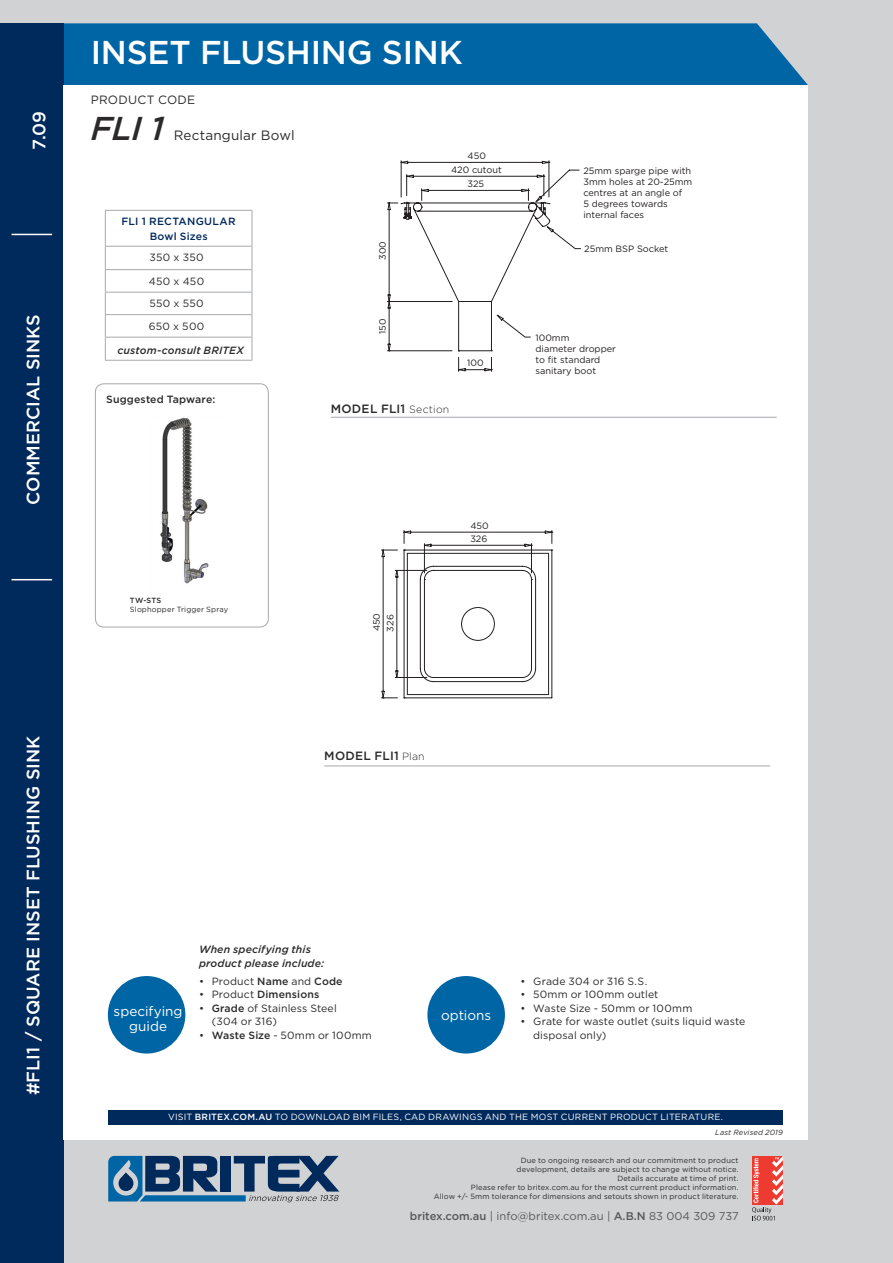
<style>
.page{position:relative;width:893px;height:1263px;background:#d1d2d4}
.page>*{position:absolute;margin:0;border:0;box-sizing:border-box;transform-origin:0 0}
.HEADING_RA{font:500 33px "Gotham";letter-spacing:-.01em;color:#fff}
.HEADING{font:italic 500 33px "Gotham";color:#2b292a}
.banner_text{font:500 18px "Gotham";color:#fff}
.t1{font:13.5px/15px "Gotham";color:#fff;text-align:center}
.HEADING-2{font:13.5px "Gotham";letter-spacing:.01em;color:#2b292a}
.DRAWING_TITLE{font:500 12px "Gotham";letter-spacing:.025em;color:#2b292a}
.BODY_COPY{font:12px "Gotham";letter-spacing:.025em;color:#2b292a}
.t2{font:11.25px "Gotham";color:#57585a}
.BODY_COPY-2{font:10.5px/13.5px "Gotham";letter-spacing:.015em;color:#2b292a}
.notation{font:italic 500 10.5px/13.5px "Gotham";letter-spacing:.015em;color:#2b292a}
.DRAWING_TITLE-2{font:500 10.5px "Gotham";letter-spacing:.015em;color:#2b292a}
.BODY_COPY-3{font:500 10.5px/15px "Gotham";letter-spacing:.02em;color:#00295c;text-align:center}
.t3{font:9.15px/11.1px "Gotham";color:#231f20}
.t4{font:9px "Gotham";letter-spacing:.02em;color:#fff}
.disclaimer{font:7.5px/9px "Gotham";letter-spacing:.015em;color:#2b292a;text-align:right}
.code{font:italic 7.5px "Gotham";letter-spacing:.015em;color:#2b292a}
.disclaimer-2{font:500 7.5px "Gotham";color:#2b292a}
.s1{font-weight:300;font-size:10.5px}
.s2{font-weight:500}
.s3{font-weight:400}
</style>
<div class="page">
<div style="left:64px;top:23px;width:744px;height:62px;background:#0065a4"></div>
<div style="left:0;top:23px;width:64px;height:1240px;background:#00295c"></div>
<div style="left:64px;top:85px;width:744px;height:1054px;background:#fff"></div>
<div style="left:108px;top:976px;width:77px;height:77px;background:#0065a4;border-radius:50%"></div>
<div style="left:427px;top:976px;width:78px;height:77px;background:#0065a4;border-radius:50%"></div>
<div style="left:108px;top:1110px;width:675px;height:14px;background:#00295c"></div>
<hr style="left:12px;top:579px;width:40px;height:1px;background:#fff">
<hr style="left:12px;top:234px;width:40px;height:1px;background:#fff">
<svg style="left:752px;top:1156px;width:31px;height:64px"></svg>
<svg style="left:108px;top:1156px;width:231px;height:46px"></svg>
<svg style="left:458px;top:357px;width:34px;height:15px"></svg>
<svg style="left:387px;top:160px;width:194px;height:191px"></svg>
<svg style="left:381px;top:530px;width:173px;height:169px"></svg>
<hr style="left:407px;top:553px;width:1px;height:141px;background:#231f20">
<hr style="left:548px;top:553px;width:1px;height:141px;background:#231f20">
<hr style="left:407px;top:553px;width:142px;height:1px;background:#231f20">
<hr style="left:407px;top:694px;width:142px;height:1px;background:#231f20">
<hr style="left:331px;top:417px;width:446px;height:1px;background:#a8a9ad">
<hr style="left:324px;top:765px;width:446px;height:1px;background:#a8a9ad">
<hr style="left:105px;top:210px;width:147px;height:1px;background:#a8a9ad">
<hr style="left:105px;top:211px;width:1px;height:35px;background:#a8a9ad">
<hr style="left:252px;top:211px;width:1px;height:35px;background:#a8a9ad">
<hr style="left:105px;top:246px;width:147px;height:1px;background:#a8a9ad">
<hr style="left:105px;top:269px;width:147px;height:1px;background:#a8a9ad">
<hr style="left:105px;top:292px;width:147px;height:1px;background:#a8a9ad">
<hr style="left:105px;top:314px;width:147px;height:1px;background:#a8a9ad">
<hr style="left:105px;top:337px;width:147px;height:1px;background:#a8a9ad">
<svg style="left:105px;top:247px;width:1px;height:113px"></svg>
<svg style="left:252px;top:247px;width:1px;height:113px"></svg>
<hr style="left:105px;top:360px;width:147px;height:1px;background:#a8a9ad">
<div style="left:95px;top:383px;width:174px;height:244px;border:1px solid #a8a9ad;border-radius:9px"></div>
<img style="left:160px;top:417px;width:49px;height:167px">
<p class="banner_text" style="left:29px;top:149px;width:40px;rotate:-90deg">7.09</p>
<h2 class="banner_text" style="left:23px;top:505px;width:192px;rotate:-90deg">COMMERCIAL SINKS</h2>
<p class="banner_text" style="left:23px;top:1095px;width:361px;rotate:-90deg">#FLI1 / SQUARE INSET FLUSHING SINK</p>
<p class="HEADING_RA" style="left:91px;top:34px;width:374px">INSET FLUSHING SINK</p>
<p class="BODY_COPY" style="left:91px;top:93px;width:106px">PRODUCT CODE</p>
<p class="HEADING" style="left:91px;top:109px;width:75px">FLI 1</p>
<p class="HEADING-2" style="left:174px;top:127px;width:122px">Rectangular Bowl</p>
<p class="BODY_COPY-3" style="left:122px;top:214px;width:116px">FLI 1 RECTANGULAR<br>Bowl Sizes</p>
<p class="BODY_COPY-2" style="left:149px;top:250px;width:56px">350 x 350</p>
<p class="BODY_COPY-2" style="left:149px;top:274px;width:57px">450 x 450</p>
<p class="BODY_COPY-2" style="left:149px;top:296px;width:56px">550 x 550</p>
<p class="BODY_COPY-2" style="left:149px;top:319px;width:57px">650 x 500</p>
<p class="notation" style="left:118px;top:344px;width:128px">custom-consult BRITEX</p>
<p class="DRAWING_TITLE-2" style="left:106px;top:394px;width:111px">Suggested Tapware:</p>
<p class="t3" style="left:468px;top:150px;width:20px">450</p>
<p class="t3" style="left:451px;top:164px;width:52px">420 cutout</p>
<p class="t3" style="left:377px;top:260px;width:20px;rotate:-90deg">300</p>
<p class="t3" style="left:467px;top:178px;width:18px">325</p>
<p class="t3" style="left:377px;top:334px;width:17px;rotate:-90deg">150</p>
<p class="DRAWING_TITLE" style="left:331px;top:402px;width:120px">MODEL FLI1 <span class="s1">Section</span></p>
<p class="t3" style="left:467px;top:357px;width:18px">100</p>
<p class="t3" style="left:583px;top:165px;width:110px">25mm sparge pipe with<br>3mm holes at 20-25mm centres at an angle of<br>5 degrees towards internal faces</p>
<p class="t3" style="left:584px;top:243px;width:86px">25mm BSP Socket</p>
<p class="t3" style="left:535px;top:332px;width:82px">100mm<br>diameter dropper to fit standard sanitary boot</p>
<p class="disclaimer-2" style="left:130px;top:596px;width:33px">TW-STS</p>
<p class="disclaimer" style="left:130px;top:604px;width:100px">Slophopper Trigger Spray</p>
<p class="t3" style="left:369px;top:632px;width:20px;line-height:13.6px;rotate:-90deg">450<br>326</p>
<p class="t3" style="left:470px;top:519px;width:20px;line-height:13px">450<br>326</p>
<p class="DRAWING_TITLE" style="left:324px;top:749px;width:102px">MODEL FLI1 <span class="s1">Plan</span></p>
<h3 class="notation" style="left:199px;top:943px;width:127px">When specifying this product please include:</h3>
<p class="BODY_COPY-2" style="left:199px;top:974px;width:145px">• Product <span class="s2">Name</span> and <span class="s2">Code</span></p>
<p class="DRAWING_TITLE-2" style="left:199px;top:989px;width:122px"><span class="s3">• Product</span> Dimensions</p>
<p class="BODY_COPY-2" style="left:212px;top:1001px;width:127px;text-indent:-13px">• <span class="s2">Grade</span> of Stainless Steel (304 or 316)</p>
<p class="BODY_COPY-2" style="left:199px;top:1028px;width:174px">• <span class="s2">Waste Size</span> - 50mm or 100mm</p>
<h3 class="t1" style="left:114px;top:1003px;width:70px">specifying guide</h3>
<h3 class="t1" style="left:441px;top:1008px;width:52px">options</h3>
<p class="BODY_COPY-2" style="left:520px;top:974px;width:128px">• Grade 304 or 316 S.S.</p>
<p class="BODY_COPY-2" style="left:520px;top:988px;width:140px">• 50mm or 100mm outlet</p>
<p class="BODY_COPY-2" style="left:520px;top:1001px;width:173px">• Waste Size - 50mm or 100mm</p>
<p class="BODY_COPY-2" style="left:533px;top:1015px;width:214px;text-indent:-13px">• Grate for waste outlet (suits liquid waste disposal only)</p>
<p class="t4" style="left:168px;top:1112px;width:556px">VISIT <span class="s2">BRITEX.COM.AU</span> TO DOWNLOAD BIM FILES, CAD DRAWINGS AND THE MOST CURRENT PRODUCT LITERATURE.</p>
<p class="code" style="left:715px;top:1128px;width:69px">Last Revised 2019</p>
<p class="disclaimer" style="left:434px;top:1155px;width:306px">Due to ongoing research and our commitment to product<br>development, details are subject to change without notice.<br>Details accurate at time of print.<br>Please refer to britex.com.au for the most current product information.<br>Allow +/- 5mm tolerance for dimensions and setouts shown in product literature.</p>
<h3 class="t2" style="left:410px;top:1210px;width:330px"><span class="s2">britex.com.au</span> | info@britex.com.au | <span class="s2">A.B.N</span> 83 004 309 737</h3>
</div>
